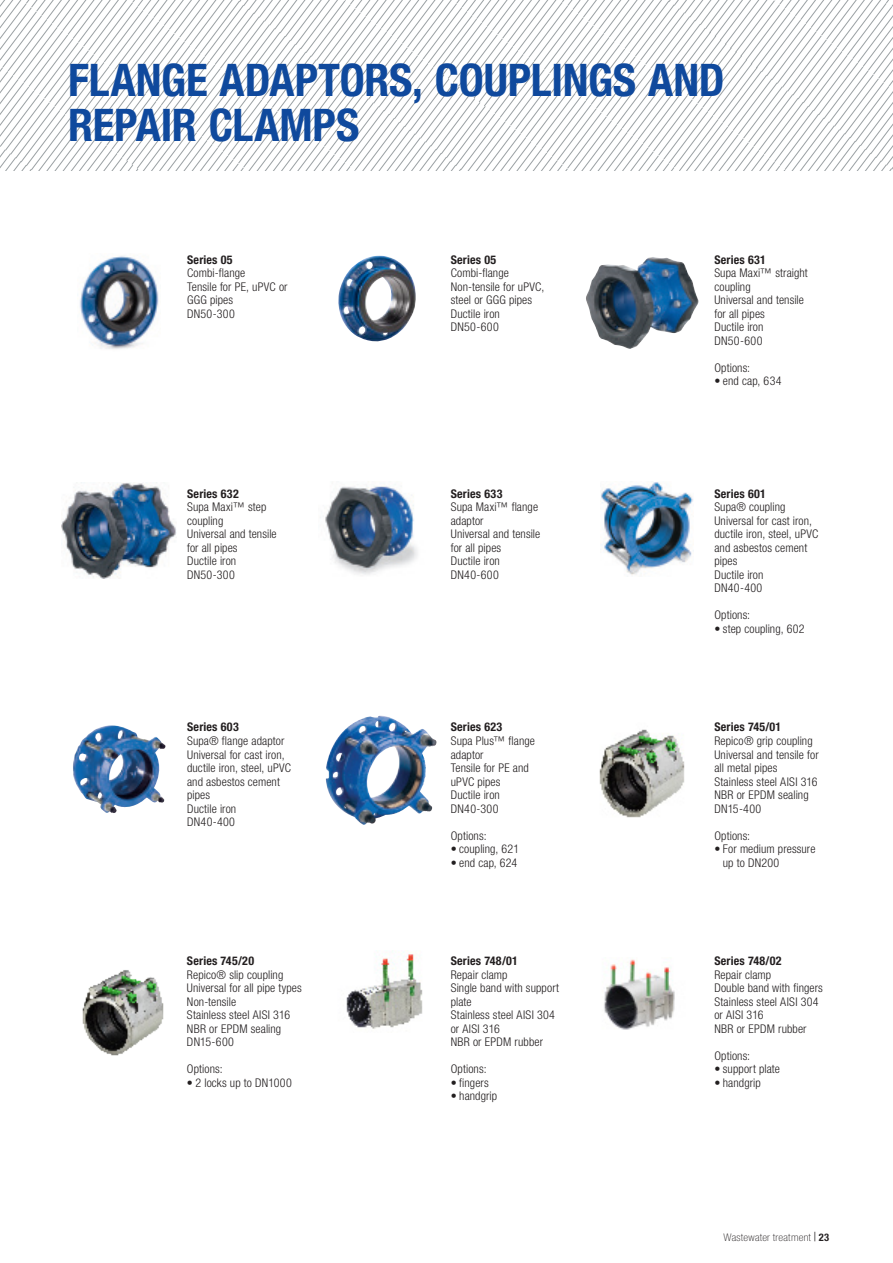
<style>
.page{position:relative;width:893px;height:1263px;background:#fff}
.page>*{position:absolute;margin:0;border:0;box-sizing:border-box;transform-origin:0 0}
.PRODUCT_blue_headlin{font:700 condensed 45px/45px "Helvetica Neue LT Pro";letter-spacing:-.005em;color:#0f499d}
.PRODUCT_body{font:300 condensed 12px/13.5px "Helvetica Neue LT Pro";letter-spacing:.01em;color:#231f20}
.PRODUCT_body_bold{font:700 condensed 12px "Helvetica Neue LT Pro";letter-spacing:.015em;color:#231f20}
.t1{font:100 condensed 10.5px "Helvetica Neue LT Pro";letter-spacing:.02em;color:#231f20;scale:1.1 1}
.s1{font-family:"Times New Roman";font-weight:700;font-stretch:normal}
.s2{font-weight:700}
</style>
<div class="page">
<svg style="left:1px;top:0;width:892px;height:170px"></svg>
<hr style="left:0;top:0;width:1px;height:170px;background:#bfbfbf">
<img style="left:325px;top:484px;width:93px;height:91px">
<img style="left:80px;top:256px;width:79px;height:93px">
<img style="left:586px;top:257px;width:113px;height:92px">
<img style="left:326px;top:716px;width:111px;height:109px">
<img style="left:73px;top:725px;width:93px;height:88px">
<img style="left:600px;top:482px;width:94px;height:93px">
<img style="left:338px;top:256px;width:78px;height:86px">
<img style="left:61px;top:483px;width:116px;height:95px">
<img style="left:599px;top:729px;width:86px;height:89px">
<img style="left:82px;top:970px;width:82px;height:86px">
<img style="left:346px;top:950px;width:77px;height:79px">
<img style="left:604px;top:959px;width:71px;height:71px">
<p class="PRODUCT_blue_headlin" style="left:68px;top:57px;width:658px">FLANGE ADAPTORS, COUPLINGS AND<br>REPAIR CLAMPS</p>
<p class="PRODUCT_body_bold" style="left:187px;top:252px;width:47px">Series 05</p>
<p class="PRODUCT_body" style="left:187px;top:266px;width:102px">Combi-flange<br>Tensile for PE, uPVC or<br>GGG pipes</p>
<p class="PRODUCT_body" style="left:187px;top:307px;width:49px">DN50-300</p>
<p class="PRODUCT_body_bold" style="left:187px;top:486px;width:53px">Series 632</p>
<p class="PRODUCT_body" style="left:187px;top:500px;width:81px">Supa Maxi™ step coupling</p>
<p class="PRODUCT_body" style="left:187px;top:527px;width:91px">Universal and tensile</p>
<p class="PRODUCT_body" style="left:187px;top:540px;width:52px">for all pipes</p>
<p class="PRODUCT_body" style="left:187px;top:554px;width:51px">Ductile iron</p>
<p class="PRODUCT_body" style="left:187px;top:567px;width:49px">DN50-300</p>
<p class="PRODUCT_body_bold" style="left:187px;top:720px;width:53px">Series 603</p>
<p class="PRODUCT_body" style="left:187px;top:734px;width:99px">Supa® flange adaptor</p>
<p class="PRODUCT_body" style="left:187px;top:747px;width:106px">Universal for cast iron, ductile iron, steel, uPVC and asbestos cement</p>
<p class="PRODUCT_body" style="left:187px;top:788px;width:51px">pipes<br>Ductile iron</p>
<p class="PRODUCT_body" style="left:187px;top:815px;width:49px">DN40-400</p>
<p class="PRODUCT_body_bold" style="left:187px;top:954px;width:69px">Series 745/20</p>
<p class="PRODUCT_body" style="left:187px;top:968px;width:98px">Repico® slip coupling</p>
<p class="PRODUCT_body" style="left:187px;top:981px;width:116px">Universal for all pipe types</p>
<p class="PRODUCT_body" style="left:187px;top:995px;width:51px">Non-tensile</p>
<p class="PRODUCT_body" style="left:187px;top:1008px;width:105px">Stainless steel AISI 316</p>
<p class="PRODUCT_body" style="left:187px;top:1022px;width:96px">NBR or EPDM sealing</p>
<p class="PRODUCT_body" style="left:187px;top:1035px;width:48px">DN15-600</p>
<p class="PRODUCT_body" style="left:187px;top:1062px;width:37px">Options:</p>
<p class="PRODUCT_body" style="left:187px;top:1076px;width:106px">• 2 locks up to DN1000</p>
<p class="PRODUCT_body_bold" style="left:451px;top:252px;width:47px">Series 05</p>
<p class="PRODUCT_body" style="left:451px;top:266px;width:95px">Combi-flange<br>Non-tensile for uPVC, steel or GGG pipes</p>
<p class="PRODUCT_body" style="left:451px;top:307px;width:51px">Ductile iron</p>
<p class="PRODUCT_body" style="left:451px;top:320px;width:50px">DN50-600</p>
<p class="PRODUCT_body_bold" style="left:451px;top:486px;width:53px">Series 633</p>
<p class="PRODUCT_body" style="left:451px;top:500px;width:89px">Supa Maxi™ flange adaptor</p>
<p class="PRODUCT_body" style="left:451px;top:527px;width:91px">Universal and tensile</p>
<p class="PRODUCT_body" style="left:451px;top:540px;width:52px">for all pipes</p>
<p class="PRODUCT_body" style="left:451px;top:554px;width:51px">Ductile iron</p>
<p class="PRODUCT_body" style="left:451px;top:567px;width:50px">DN40-600</p>
<p class="PRODUCT_body_bold" style="left:451px;top:720px;width:53px">Series 623</p>
<p class="PRODUCT_body" style="left:451px;top:734px;width:86px">Supa Plus™ flange adaptor</p>
<p class="PRODUCT_body" style="left:451px;top:761px;width:80px">Tensile for PE and</p>
<p class="PRODUCT_body" style="left:451px;top:774px;width:51px">uPVC pipes</p>
<p class="PRODUCT_body" style="left:451px;top:788px;width:51px">Ductile iron</p>
<p class="PRODUCT_body" style="left:451px;top:801px;width:49px">DN40-300</p>
<p class="PRODUCT_body" style="left:451px;top:828px;width:37px">Options:</p>
<p class="PRODUCT_body" style="left:451px;top:842px;width:70px">• coupling, 621</p>
<p class="PRODUCT_body" style="left:451px;top:855px;width:68px">• end cap, 624</p>
<p class="PRODUCT_body_bold" style="left:451px;top:954px;width:69px">Series 748/01</p>
<p class="PRODUCT_body" style="left:451px;top:968px;width:58px">Repair clamp</p>
<p class="PRODUCT_body" style="left:451px;top:981px;width:110px">Single band with support plate</p>
<p class="PRODUCT_body" style="left:451px;top:1008px;width:106px">Stainless steel AISI 304 or AISI 316</p>
<p class="PRODUCT_body" style="left:451px;top:1035px;width:94px">NBR or EPDM rubber</p>
<p class="PRODUCT_body" style="left:451px;top:1062px;width:37px">Options:</p>
<p class="PRODUCT_body" style="left:451px;top:1076px;width:39px">• fingers</p>
<p class="PRODUCT_body" style="left:451px;top:1089px;width:48px">• handgrip</p>
<p class="PRODUCT_body_bold" style="left:714px;top:252px;width:53px">Series 631</p>
<p class="PRODUCT_body" style="left:714px;top:266px;width:95px">Supa Maxi™ straight coupling</p>
<p class="PRODUCT_body" style="left:714px;top:293px;width:91px">Universal and tensile</p>
<p class="PRODUCT_body" style="left:714px;top:307px;width:52px">for all pipes</p>
<p class="PRODUCT_body" style="left:714px;top:320px;width:51px">Ductile iron</p>
<p class="PRODUCT_body" style="left:714px;top:334px;width:50px">DN50-600</p>
<p class="PRODUCT_body" style="left:714px;top:361px;width:37px">Options:</p>
<p class="PRODUCT_body" style="left:714px;top:374px;width:69px">• end cap, 634</p>
<p class="PRODUCT_body_bold" style="left:714px;top:486px;width:53px">Series 601</p>
<p class="PRODUCT_body" style="left:714px;top:500px;width:73px">Supa® coupling</p>
<p class="PRODUCT_body" style="left:714px;top:513px;width:106px">Universal for cast iron, ductile iron, steel, uPVC and asbestos cement</p>
<p class="PRODUCT_body" style="left:714px;top:554px;width:51px">pipes<br>Ductile iron</p>
<p class="PRODUCT_body" style="left:714px;top:581px;width:49px">DN40-400</p>
<p class="PRODUCT_body" style="left:714px;top:608px;width:37px">Options:</p>
<p class="PRODUCT_body" style="left:714px;top:621px;width:92px">• step coupling, 602</p>
<p class="PRODUCT_body_bold" style="left:714px;top:720px;width:68px">Series 745/01</p>
<p class="PRODUCT_body" style="left:714px;top:734px;width:100px">Repico® grip coupling</p>
<p class="PRODUCT_body" style="left:714px;top:747px;width:106px">Universal and tensile for all metal pipes</p>
<p class="PRODUCT_body" style="left:714px;top:774px;width:105px">Stainless steel AISI 316</p>
<p class="PRODUCT_body" style="left:714px;top:788px;width:96px">NBR or EPDM sealing</p>
<p class="PRODUCT_body" style="left:714px;top:801px;width:48px">DN15-400</p>
<p class="PRODUCT_body" style="left:714px;top:828px;width:37px">Options:</p>
<p class="PRODUCT_body" style="left:723px;top:842px;width:94px;text-indent:-9px">• For medium pressure up to DN200</p>
<p class="PRODUCT_body_bold" style="left:714px;top:954px;width:69px">Series 748/02</p>
<p class="PRODUCT_body" style="left:714px;top:968px;width:58px">Repair clamp</p>
<p class="PRODUCT_body" style="left:714px;top:981px;width:110px">Double band with fingers</p>
<p class="PRODUCT_body" style="left:714px;top:995px;width:106px">Stainless steel AISI 304 or AISI 316</p>
<p class="PRODUCT_body" style="left:714px;top:1022px;width:94px">NBR or EPDM rubber</p>
<p class="PRODUCT_body" style="left:714px;top:1049px;width:37px">Options:</p>
<p class="PRODUCT_body" style="left:714px;top:1062px;width:67px">• support plate</p>
<p class="PRODUCT_body" style="left:714px;top:1076px;width:48px">• handgrip</p>
<p class="t1" style="left:724px;top:1231px;width:98px">Wastewater treatment <span class="s1">|</span> <span class="s2">23</span></p>
</div>
